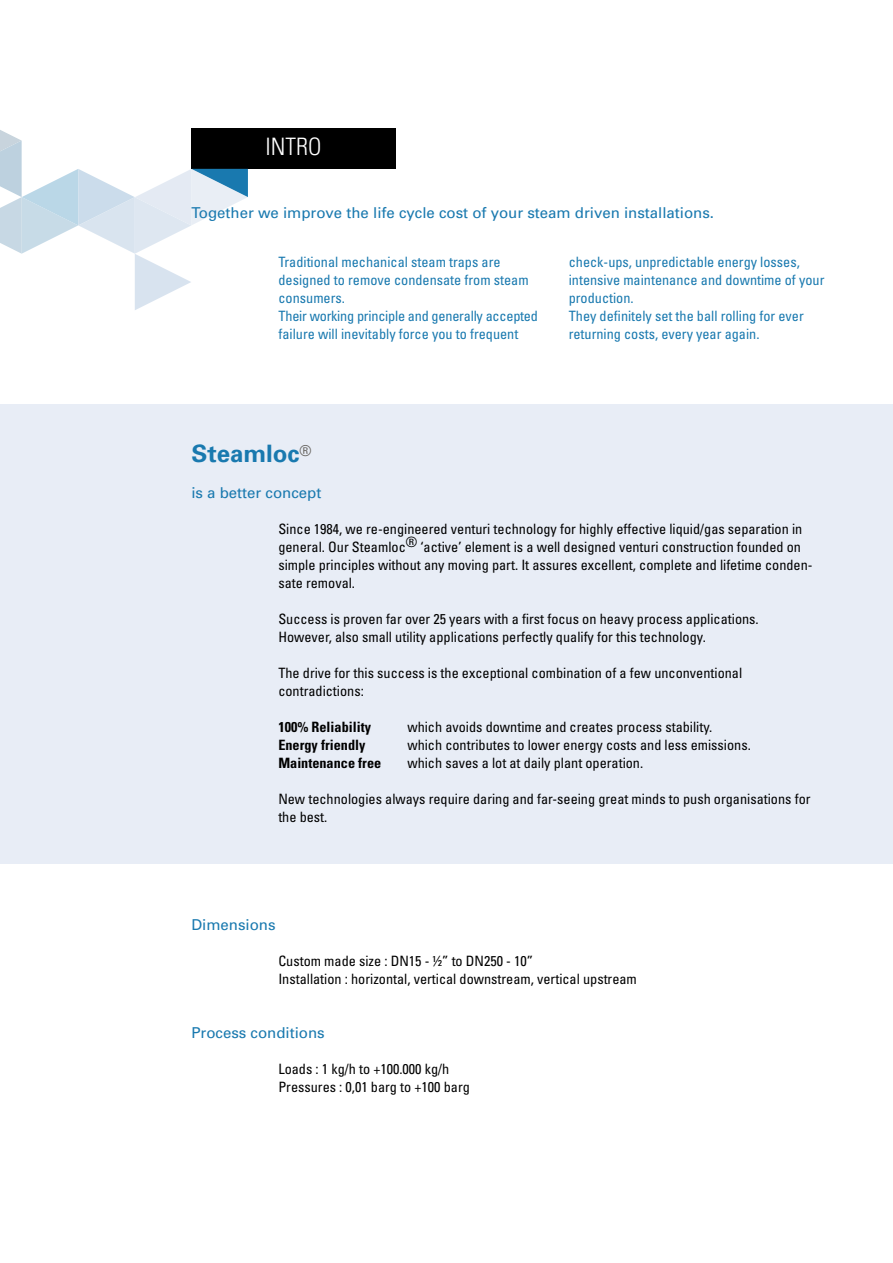
<style>
.page{position:relative;width:893px;height:1263px;background:#fff}
.page>*{position:absolute;margin:0;border:0;box-sizing:border-box;transform-origin:0 0}
.t1{font:700 24px "Univers";color:#1979af}
.t2{font:300 condensed 24px "Univers";color:#fff}
.t3{font:15px "Univers";color:#1979af}
.t4{font:condensed 14.25px/18px "Univers";color:#000}
.t5{font:condensed 14.25px/18px "Univers";color:#1979af}
.t6{font:700 condensed 14.25px "Univers";color:#000}
</style>
<div class="page">
<div style="left:0;top:404px;width:893px;height:460px;background:#e8edf6"></div>
<div style="left:191px;top:128px;width:204px;height:41px;background:#000"></div>
<svg style="left:0;top:130px;width:248px;height:180px"></svg>
<h1 class="t2" style="left:265px;top:132px;width:57px">INTRO</h1>
<p class="t3" style="left:191px;top:204px;width:524px">Together we improve the life cycle cost of your steam driven installations.</p>
<p class="t5" style="left:279px;top:252px;width:261px">Traditional mechanical steam traps are designed to remove condensate from steam consumers.<br>Their working principle and generally accepted failure will inevitably force you to frequent</p>
<p class="t5" style="left:569px;top:252px;width:257px">check-ups, unpredictable energy losses, intensive maintenance and downtime of your production.<br>They definitely set the ball rolling for ever returning costs, every year again.</p>
<h1 class="t1" style="left:191px;top:439px;width:122px">Steamloc<sup>®</sup></h1>
<p class="t3" style="left:191px;top:483px;width:132px">is a better concept</p>
<p class="t4" style="left:278px;top:519px;width:536px">Since 1984, we re-engineered venturi technology for highly effective liquid/gas separation in general. Our Steamloc® ‘active’ element is a well designed venturi construction founded on simple principles without any moving part. It assures excellent, complete and lifetime conden&shy;sate removal.</p>
<p class="t4" style="left:278px;top:609px;width:482px">Success is proven far over 25 years with a first focus on heavy process applications.<br>However, also small utility applications perfectly qualify for this technology.</p>
<p class="t4" style="left:278px;top:663px;width:465px">The drive for this success is the exceptional combination of a few unconventional contradictions:</p>
<p class="t6" style="left:278px;top:718px;width:94px">100% Reliability</p>
<p class="t4" style="left:407px;top:717px;width:306px">which avoids downtime and creates process stability.</p>
<p class="t6" style="left:278px;top:736px;width:89px">Energy friendly</p>
<p class="t4" style="left:407px;top:735px;width:345px">which contributes to lower energy costs and less emissions.</p>
<p class="t6" style="left:278px;top:754px;width:104px">Maintenance free</p>
<p class="t4" style="left:407px;top:753px;width:237px">which saves a lot at daily plant operation.</p>
<p class="t4" style="left:278px;top:789px;width:534px">New technologies always require daring and far-seeing great minds to push organisations for the best.</p>
<p class="t3" style="left:191px;top:915px;width:86px">Dimensions</p>
<p class="t4" style="left:278px;top:951px;width:360px">Custom made size : DN15 - ½” to DN250 - 10”<br>Installation : horizontal, vertical downstream, vertical upstream</p>
<p class="t3" style="left:191px;top:1023px;width:135px">Process conditions</p>
<p class="t4" style="left:278px;top:1059px;width:193px">Loads : 1 kg/h to +100.000 kg/h<br>Pressures : 0,01 barg to +100 barg</p>
</div>
